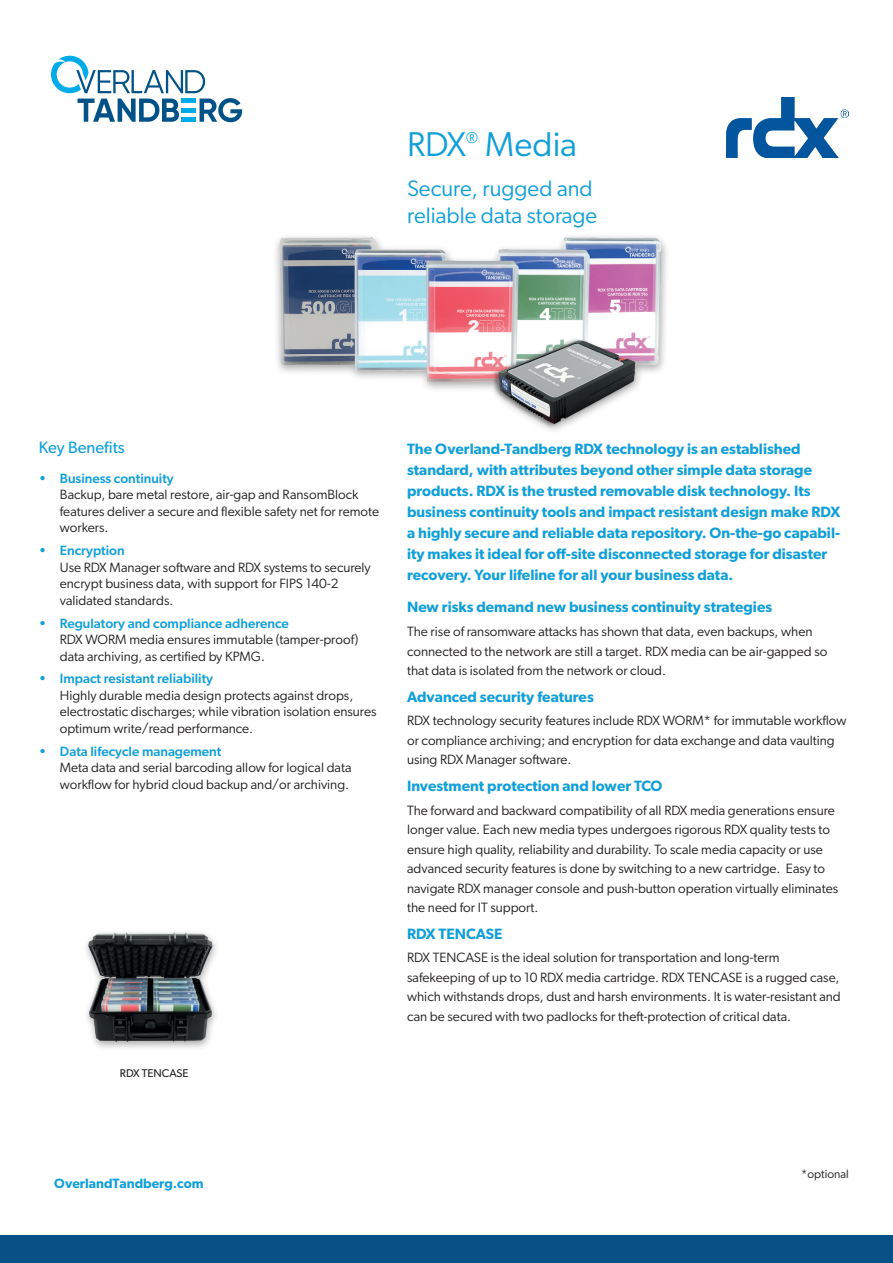
<style>
.page{position:relative;width:893px;height:1263px;background:#fff}
.page>*{position:absolute;margin:0;border:0;box-sizing:border-box;transform-origin:0 0}
.t1{font:34.5px "Gibson";color:#119fd9}
.t2{font:22.5px/27px "Gibson";color:#119fd9}
.t3{font:16.5px "Gibson";color:#119fd9}
.t4{font:600 15px/21px "Gibson";color:#119fd9}
.t5{font:13.5px/19.5px "Gibson";color:#231f20}
.t6{font:500 13.5px "Gibson";color:#119fd9}
.t7{font:600 13.5px "Gibson";color:#119fd9}
.t8{font:12px "Gibson";color:#231f20}
.t9{font:11.25px "Gibson";color:#231f20}
</style>
<div class="page">
<svg style="left:51px;top:56px;width:191px;height:66px"></svg>
<div style="left:0;top:1235px;width:893px;height:28px;background:#075187"></div>
<img style="left:276px;top:236px;width:391px;height:195px">
<img style="left:727px;top:98px;width:122px;height:60px">
<img style="left:86px;top:932px;width:131px;height:116px">
<h1 class="t1" style="left:407px;top:124px;width:171px">RDX<sup>®</sup> Media</h1>
<h2 class="t2" style="left:407px;top:174px;width:192px">Secure, rugged and reliable data storage</h2>
<p class="t3" style="left:39px;top:437px;width:87px">Key Benefits</p>
<p class="t6" style="left:39px;top:470px;width:137px">• Business continuity</p>
<p class="t5" style="left:60px;top:486px;width:321px;line-height:16.5px">Backup, bare metal restore, air-gap and RansomBlock features deliver a secure and flexible safety net for remote workers.</p>
<p class="t6" style="left:39px;top:542px;width:87px">• Encryption</p>
<p class="t5" style="left:60px;top:559px;width:312px;line-height:16.5px">Use RDX Manager software and RDX systems to securely encrypt business data, with support for FIPS 140-2 validated standards.</p>
<p class="t6" style="left:39px;top:615px;width:252px">• Regulatory and compliance adherence</p>
<p class="t5" style="left:60px;top:631px;width:300px;line-height:16.5px">RDX WORM media ensures immutable (tamper-proof) data archiving, as certified by KPMG.</p>
<p class="t6" style="left:39px;top:671px;width:176px">• Impact resistant reliability</p>
<p class="t5" style="left:60px;top:687px;width:318px;line-height:16.5px">Highly durable media design protects against drops, electrostatic discharges; while vibration isolation ensures optimum write/read performance.</p>
<p class="t6" style="left:39px;top:743px;width:184px">• Data lifecycle management</p>
<p class="t5" style="left:60px;top:759px;width:293px;line-height:16.5px">Meta data and serial barcoding allow for logical data workflow for hybrid cloud backup and/or archiving.</p>
<p class="t9" style="left:120px;top:1067px;width:70px">RDX TENCASE</p>
<p class="t4" style="left:407px;top:438px;width:435px">The Overland-Tandberg RDX technology is an established standard, with attributes beyond other simple data storage products. RDX is the trusted removable disk technology. Its business continuity tools and impact resistant design make RDX a highly secure and reliable data repository. On-the-go capabil&shy;ity makes it ideal for off-site disconnected storage for disaster recovery. Your lifeline for all your business data.</p>
<p class="t4" style="left:407px;top:596px;width:367px">New risks demand new business continuity strategies</p>
<p class="t5" style="left:407px;top:622px;width:422px">The rise of ransomware attacks has shown that data, even backups, when connected to the network are still a target. RDX media can be air-gapped so that data is isolated from the network or cloud.</p>
<p class="t4" style="left:407px;top:686px;width:188px">Advanced security features</p>
<p class="t5" style="left:407px;top:711px;width:441px">RDX technology security features include RDX WORM* for immutable workflow or compliance archiving; and encryption for data exchange and data vaulting using RDX Manager software.</p>
<p class="t4" style="left:407px;top:775px;width:257px">Investment protection and lower TCO</p>
<p class="t5" style="left:407px;top:800px;width:433px">The forward and backward compatibility of all RDX media generations ensure longer value. Each new media types undergoes rigorous RDX quality tests to ensure high quality, reliability and durability. To scale media capacity or use advanced security features is done by switching to a new cartridge. Easy to navigate RDX manager console and push-button operation virtually eliminates the need for IT support.</p>
<p class="t4" style="left:407px;top:923px;width:97px">RDX TENCASE</p>
<p class="t5" style="left:407px;top:948px;width:435px">RDX TENCASE is the ideal solution for transportation and long-term safekeeping of up to 10 RDX media cartridge. RDX TENCASE is a rugged case, which withstands drops, dust and harsh environments. It is water-resistant and can be secured with two padlocks for theft-protection of critical data.</p>
<p class="t7" style="left:54px;top:1175px;width:151px">OverlandTandberg.com</p>
<p class="t8" style="left:801px;top:1166px;width:49px">*optional</p>
</div>
